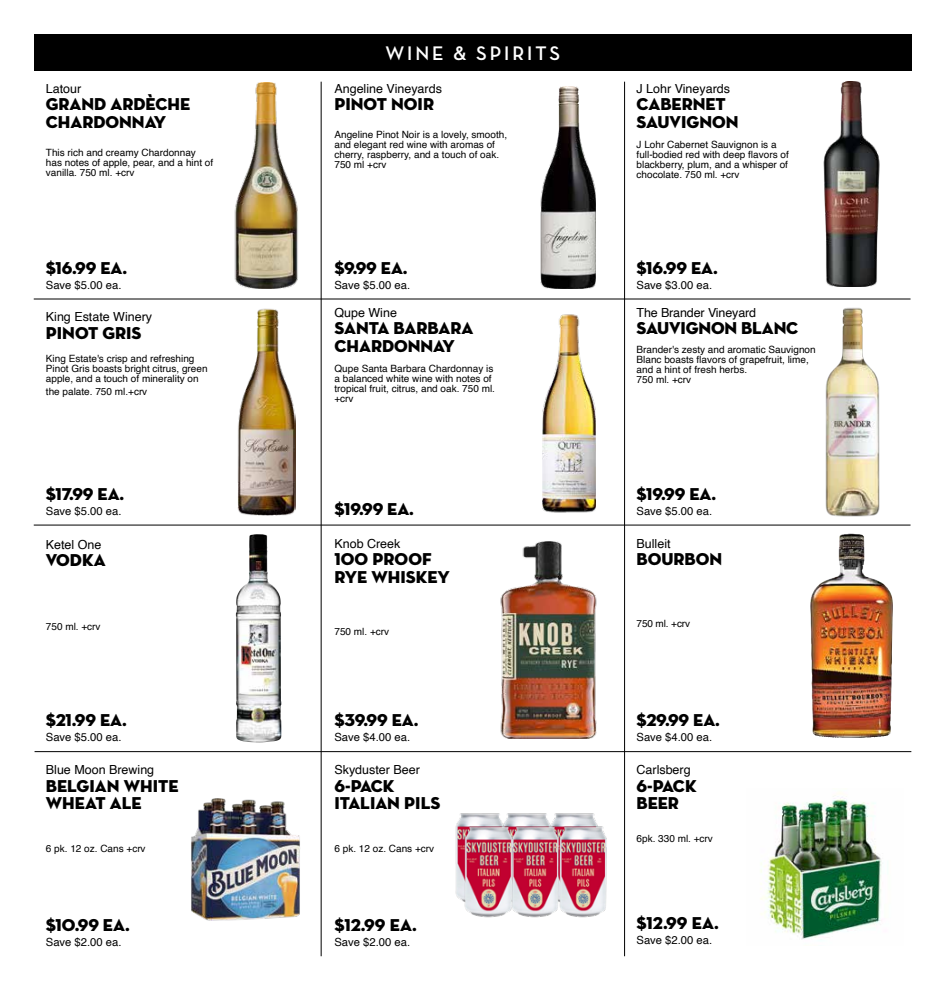
<style>
.page{position:relative;width:945px;height:990px;background:#fff}
.page>*{position:absolute;margin:0;border:0;box-sizing:border-box;transform-origin:0 0}
.t1{font:700 20px "Neutra Disp";letter-spacing:.15em;color:#fff}
.t2{font:17.5px/17.5px "Neutra Disp Titling";color:#000}
.t3{font:12.5px "Helvetica";color:#000}
.t4{font:11.25px "Helvetica";color:#000}
.t5{font:10px/10px "Helvetica";color:#000}
</style>
<div class="page">
<img style="left:823px;top:82px;width:57px;height:205px">
<img style="left:500px;top:541px;width:97px;height:198px">
<hr style="left:35px;top:751px;width:876px;height:1px;background:#000">
<hr style="left:34px;top:525px;width:877px;height:1px;background:#000">
<hr style="left:624px;top:82px;width:1px;height:874px;background:#000">
<hr style="left:321px;top:82px;width:1px;height:874px;background:#000">
<img style="left:238px;top:308px;width:58px;height:207px">
<img style="left:810px;top:534px;width:83px;height:204px">
<img style="left:825px;top:307px;width:55px;height:210px">
<img style="left:541px;top:86px;width:55px;height:203px">
<img style="left:542px;top:314px;width:54px;height:199px">
<hr style="left:34px;top:299px;width:877px;height:1px;background:#000">
<img style="left:236px;top:534px;width:46px;height:209px">
<img style="left:556px;top:813px;width:42px;height:12px">
<img style="left:565px;top:825px;width:42px;height:93px">
<img style="left:509px;top:813px;width:47px;height:12px">
<img style="left:518px;top:825px;width:47px;height:93px">
<img style="left:455px;top:813px;width:54px;height:86px">
<img style="left:459px;top:825px;width:59px;height:93px">
<img style="left:760px;top:792px;width:122px;height:147px">
<img style="left:234px;top:83px;width:64px;height:206px">
<img style="left:191px;top:799px;width:109px;height:122px">
<div style="left:34px;top:34px;width:878px;height:37px;background:#000"></div>
<p class="t3" style="left:46px;top:79px;width:37px">Latour</p>
<p class="t2" style="left:46px;top:96px;width:146px">GRAND ARDÈCHE<br>CHARDONNAY</p>
<p class="t5" style="left:46px;top:148px;width:169px">This rich and creamy Chardonnay has notes of apple, pear, and a hint of vanilla. 750 ml. +crv</p>
<p class="t2" style="left:46px;top:259px;width:83px">$16.99 EA.</p>
<p class="t4" style="left:46px;top:276px;width:77px">Save $5.00 ea.</p>
<p class="t3" style="left:46px;top:307px;width:108px">King Estate Winery</p>
<p class="t2" style="left:46px;top:324px;width:97px">PINOT GRIS</p>
<p class="t5" style="left:46px;top:354px;width:163px">King Estate's crisp and refreshing<br>Pinot Gris boasts bright citrus, green apple, and a touch of minerality on</p>
<p class="t5" style="left:46px;top:387px;width:103px">the palate. 750 ml.+crv</p>
<p class="t1" style="left:385px;top:42px;width:176px">WINE &amp; SPIRITS</p>
<p class="t3" style="left:334px;top:79px;width:109px">Angeline Vineyards</p>
<p class="t2" style="left:334px;top:96px;width:101px">PINOT NOIR</p>
<p class="t5" style="left:334px;top:129px;width:174px">Angeline Pinot Noir is a lovely, smooth, and elegant red wine with aromas of cherry, raspberry, and a touch of oak.<br>750 ml +crv</p>
<p class="t2" style="left:334px;top:259px;width:75px">$9.99 EA.</p>
<p class="t4" style="left:334px;top:276px;width:77px">Save $5.00 ea.</p>
<p class="t3" style="left:334px;top:303px;width:64px">Qupe Wine</p>
<p class="t2" style="left:334px;top:320px;width:140px">SANTA BARBARA<br>CHARDONNAY</p>
<p class="t5" style="left:334px;top:364px;width:162px">Qupe Santa Barbara Chardonnay is a balanced white wine with notes of tropical fruit, citrus, and oak. 750 ml. +crv</p>
<p class="t2" style="left:46px;top:485px;width:80px">$17.99 EA.</p>
<p class="t4" style="left:46px;top:502px;width:77px">Save $5.00 ea.</p>
<p class="t2" style="left:334px;top:500px;width:81px">$19.99 EA.</p>
<p class="t3" style="left:637px;top:79px;width:95px">J Lohr Vineyards</p>
<p class="t2" style="left:637px;top:96px;width:104px">CABERNET<br>SAUVIGNON</p>
<p class="t5" style="left:637px;top:139px;width:154px">J Lohr Cabernet Sauvignon is a full-bodied red with deep flavors of blackberry, plum, and a whisper of chocolate. 750 ml. +crv</p>
<p class="t2" style="left:637px;top:259px;width:83px">$16.99 EA.</p>
<p class="t4" style="left:637px;top:276px;width:77px">Save $3.00 ea.</p>
<p class="t3" style="left:637px;top:303px;width:121px">The Brander Vineyard</p>
<p class="t2" style="left:637px;top:320px;width:163px">SAUVIGNON BLANC</p>
<p class="t5" style="left:637px;top:345px;width:181px">Brander's zesty and aromatic Sauvignon<br>Blanc boasts flavors of grapefruit, lime, and a hint of fresh herbs.<br>750 ml. +crv</p>
<p class="t2" style="left:637px;top:485px;width:81px">$19.99 EA.</p>
<p class="t4" style="left:637px;top:502px;width:77px">Save $5.00 ea.</p>
<p class="t3" style="left:46px;top:535px;width:57px">Ketel One</p>
<p class="t3" style="left:334px;top:534px;width:67px">Knob Creek</p>
<p class="t3" style="left:637px;top:534px;width:36px">Bulleit</p>
<p class="t2" style="left:46px;top:552px;width:61px">VODKA</p>
<p class="t2" style="left:334px;top:551px;width:117px">100 PROOF<br>RYE WHISKEY</p>
<p class="t2" style="left:637px;top:551px;width:87px">BOURBON</p>
<p class="t5" style="left:46px;top:622px;width:56px">750 ml. +crv</p>
<p class="t5" style="left:334px;top:627px;width:56px">750 ml. +crv</p>
<p class="t5" style="left:637px;top:618px;width:55px">750 ml. +crv</p>
<p class="t2" style="left:46px;top:712px;width:82px">$21.99 EA.</p>
<p class="t2" style="left:334px;top:712px;width:86px">$39.99 EA.</p>
<p class="t2" style="left:637px;top:712px;width:85px">$29.99 EA.</p>
<p class="t4" style="left:46px;top:729px;width:77px">Save $5.00 ea.</p>
<p class="t4" style="left:334px;top:729px;width:77px">Save $4.00 ea.</p>
<p class="t4" style="left:637px;top:729px;width:77px">Save $4.00 ea.</p>
<p class="t3" style="left:46px;top:760px;width:110px">Blue Moon Brewing</p>
<p class="t3" style="left:334px;top:760px;width:87px">Skyduster Beer</p>
<p class="t3" style="left:637px;top:760px;width:56px">Carlsberg</p>
<p class="t2" style="left:46px;top:777px;width:134px">BELGIAN WHITE</p>
<p class="t2" style="left:334px;top:777px;width:62px">6-PACK</p>
<p class="t2" style="left:637px;top:777px;width:62px">6-PACK</p>
<p class="t2" style="left:46px;top:795px;width:97px">WHEAT ALE</p>
<p class="t2" style="left:334px;top:795px;width:107px">ITALIAN PILS</p>
<p class="t2" style="left:637px;top:795px;width:44px">BEER</p>
<p class="t5" style="left:637px;top:834px;width:78px">6pk. 330 ml. +crv</p>
<p class="t5" style="left:46px;top:844px;width:101px">6 pk. 12 oz. Cans +crv</p>
<p class="t5" style="left:334px;top:844px;width:101px">6 pk. 12 oz. Cans +crv</p>
<p class="t2" style="left:46px;top:916px;width:85px">$10.99 EA.</p>
<p class="t2" style="left:334px;top:916px;width:84px">$12.99 EA.</p>
<p class="t2" style="left:637px;top:914px;width:84px">$12.99 EA.</p>
<p class="t4" style="left:46px;top:933px;width:77px">Save $2.00 ea.</p>
<p class="t4" style="left:334px;top:933px;width:77px">Save $2.00 ea.</p>
<p class="t4" style="left:637px;top:931px;width:77px">Save $2.00 ea.</p>
</div>
